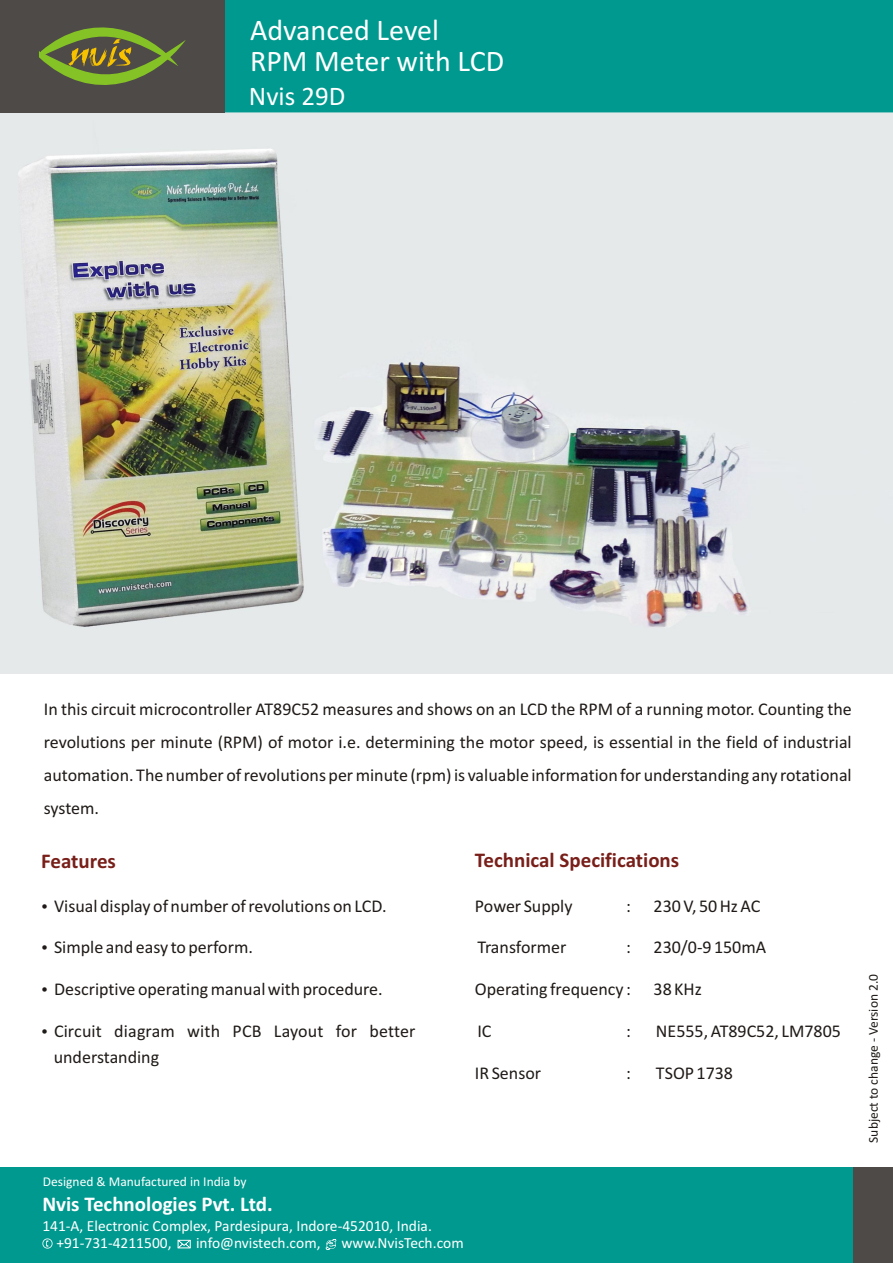
<style>
.page{position:relative;width:893px;height:1263px;background:#fff}
.page>*{position:absolute;margin:0;border:0;box-sizing:border-box;transform-origin:0 0}
.t1{font:30px/31px "Calibri";color:#fff}
.t2{font:27px "Calibri";color:#fff}
.t3{font:700 21px "Calibri";color:#781f1a}
.t4{font:700 21px "Calibri";color:#fff}
.t5{font:18px/33px "Calibri";color:#1f1a17;text-align:justify}
.t6{font:15.45px/17px "Calibri";color:#fff}
.t7{font:13.5px "Calibri";color:#fff}
.t8{font:13.5px "Calibri";color:#1f1a17}
</style>
<div class="page">
<img style="left:0;top:112px;width:893px;height:561px">
<div style="left:0;top:1167px;width:854px;height:96px;background:#00998f"></div>
<div style="left:854px;top:1167px;width:39px;height:96px;background:#4d4a47"></div>
<svg style="left:178px;top:1240px;width:13px;height:8px"></svg>
<svg style="left:326px;top:1239px;width:10px;height:11px"></svg>
<svg style="left:42px;top:1238px;width:11px;height:10px"></svg>
<div style="left:225px;top:0;width:668px;height:112px;background:#00998f"></div>
<div style="left:0;top:0;width:225px;height:112px;background:#4d4a47"></div>
<svg style="left:39px;top:27px;width:147px;height:58px"></svg>
<h1 class="t1" style="left:250px;top:17px;width:256px">Advanced Level<br>RPM Meter with LCD</h1>
<h2 class="t2" style="left:249px;top:85px;width:98px">Nvis 29D</h2>
<p class="t5" style="left:44px;top:694px;width:809px">In this circuit microcontroller AT89C52 measures and shows on an LCD the RPM of a running motor. Counting the revolutions per minute (RPM) of motor i.e. determining the motor speed, is essential in the field of industrial automation. The number of revolutions per minute (rpm) is valuable information for understanding any rotational system.</p>
<p class="t3" style="left:475px;top:851px;width:206px">Technical Specifications</p>
<p class="t5" style="left:475px;top:891px;width:99px">Power Supply</p>
<p class="t5" style="left:626px;top:891px;width:136px">: 230 V, 50 Hz AC</p>
<p class="t5" style="left:477px;top:932px;width:91px">Transformer</p>
<p class="t5" style="left:626px;top:932px;width:142px">: 230/0-9 150mA</p>
<p class="t5" style="left:475px;top:974px;width:158px">Operating frequency :</p>
<p class="t5" style="left:653px;top:974px;width:50px">38 KHz</p>
<p class="t5" style="left:477px;top:1016px;width:16px">IC</p>
<p class="t5" style="left:626px;top:1016px;width:6px">:</p>
<p class="t5" style="left:656px;top:1016px;width:186px">NE555, AT89C52, LM7805</p>
<p class="t5" style="left:475px;top:1058px;width:68px">IR Sensor</p>
<p class="t5" style="left:626px;top:1058px;width:6px">:</p>
<p class="t5" style="left:656px;top:1058px;width:79px">TSOP 1738</p>
<p class="t3" style="left:41px;top:852px;width:76px">Features</p>
<p class="t5" style="left:54px;top:891px;width:334px">Visual display of number of revolutions on LCD.</p>
<p class="t5" style="left:54px;top:932px;width:200px">Simple and easy to perform.</p>
<p class="t5" style="left:54px;top:974px;width:330px">Descriptive operating manual with procedure.</p>
<p class="t5" style="left:54px;top:1019px;width:363px;line-height:26.4px">Circuit diagram with PCB Layout for better understanding</p>
<p class="t7" style="left:43px;top:1175px;width:205px">Designed &amp; Manufactured in India by</p>
<p class="t4" style="left:42px;top:1195px;width:232px">Nvis Technologies Pvt. Ltd.</p>
<p class="t6" style="left:56px;top:1218px;width:377px;text-indent:-14px">141-A, Electronic Complex, Pardesipura, Indore-452010, India. +91-731-4211500,</p>
<p class="t6" style="left:196px;top:1235px;width:126px">info@nvistech.com,</p>
<p class="t6" style="left:342px;top:1235px;width:124px">www.NvisTech.com</p>
<p class="t8" style="left:868px;top:1143px;width:170px;rotate:-90deg">Subject to change - Version 2.0</p>
</div>
